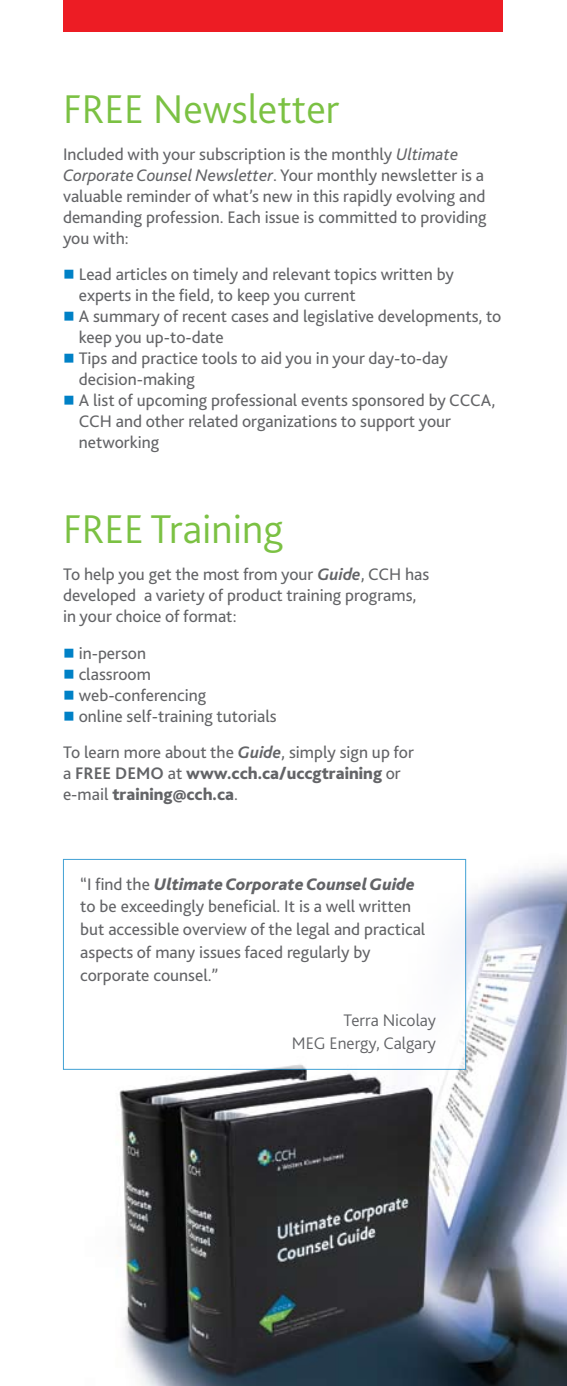
<style>
.page{position:relative;width:567px;height:1386px;background:#fff}
.page>*{position:absolute;margin:0;border:0;box-sizing:border-box;transform-origin:0 0}
.t1{font:300 42px "Bliss 2";color:#7bc143}
.t2{font:17.5px/21px "Bliss 2";color:#636467}
.t3{font:300 17.5px/22.8px "Bliss 2";color:#636467;text-align:right}
.s1{font-style:italic}
.s2{font-family:"Newspaper Pi BT";color:#0081c6}
.s3{font-weight:700;font-style:italic}
.s4{font-weight:700}
.s5{font-weight:800}
.s6{font-weight:800;font-style:italic}
</style>
<div class="page">
<img style="left:75px;top:858px;width:492px;height:528px">
<div style="left:63px;top:0;width:440px;height:32px;background:#ed1c24"></div>
<div style="left:63px;top:859px;width:403px;height:211px;background:#fff"></div>
<h1 class="t1" style="left:63px;top:83px;width:278px">FREE Newsletter</h1>
<p class="t2" style="left:63px;top:143px;width:425px">Included with your subscription is the monthly <span class="s1">Ultimate Corporate Counsel Newsletter</span>. Your monthly newsletter is a valuable reminder of what’s new in this rapidly evolving and demanding profession. Each issue is committed to providing you with:</p>
<p class="t2" style="left:63px;top:264px;width:392px"><span class="s2">r</span> Lead articles on timely and relevant topics written by</p>
<p class="t2" style="left:79px;top:285px;width:279px">experts in the field, to keep you current</p>
<p class="t2" style="left:63px;top:306px;width:440px"><span class="s2">r</span> A summary of recent cases and legislative developments, to</p>
<p class="t2" style="left:79px;top:327px;width:146px">keep you up-to-date</p>
<p class="t2" style="left:63px;top:348px;width:387px"><span class="s2">r</span> Tips and practice tools to aid you in your day-to-day</p>
<p class="t2" style="left:79px;top:369px;width:118px">decision-making</p>
<p class="t2" style="left:63px;top:390px;width:434px"><span class="s2">r</span> A list of upcoming professional events sponsored by CCCA,</p>
<p class="t2" style="left:79px;top:411px;width:374px">CCH and other related organizations to support your</p>
<p class="t2" style="left:79px;top:432px;width:82px">networking</p>
<h1 class="t1" style="left:63px;top:503px;width:222px">FREE Training</h1>
<p class="t2" style="left:63px;top:563px;width:368px">To help you get the most from your <span class="s3">Guide</span>, CCH has developed a variety of product training programs, in your choice of format:</p>
<p class="t2" style="left:63px;top:642px;width:215px"><span class="s2">r</span> in-person<br><span class="s2">r</span> classroom<br><span class="s2">r</span> web-conferencing<br><span class="s2">r</span> online self-training tutorials</p>
<p class="t2" style="left:63px;top:742px;width:352px">To learn more about the <span class="s3">Guide</span>, simply sign up for a <span class="s4">FREE DEMO</span> at <span class="s5">www.cch.ca/uccgtraining</span> or e-mail <span class="s5">training@cch.ca</span>.</p>
<p class="t2" style="left:80px;top:872px;width:347px;line-height:22.8px">“I find the <span class="s6">Ultimate Corporate Counsel Guide </span>to be exceedingly beneficial. It is a well written but accessible overview of the legal and practical aspects of many issues faced regularly by corporate counsel.”</p>
<p class="t3" style="left:292px;top:1008px;width:146px">Terra Nicolay<br>MEG Energy, Calgary</p>
</div>
